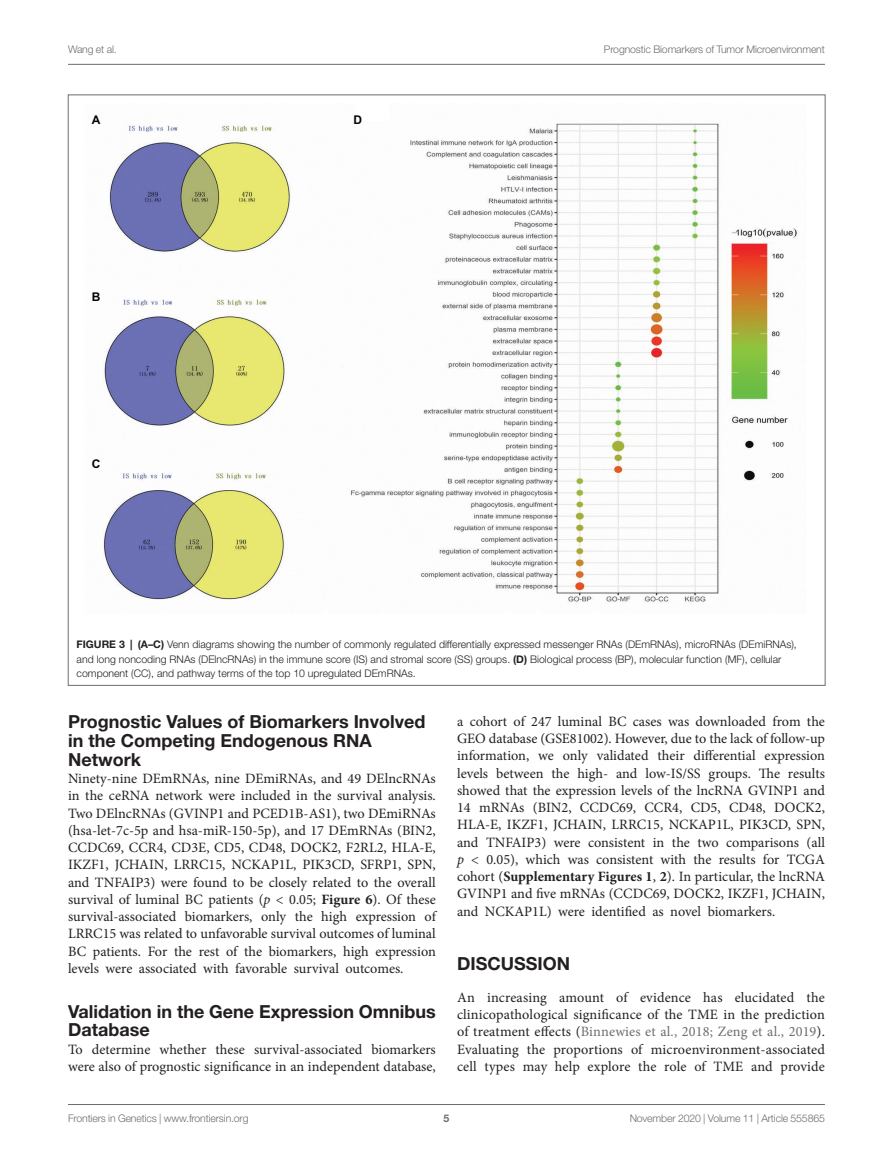
<style>
.page{position:relative;width:893px;height:1170px;background:#fff}
.page>*{position:absolute;margin:0;border:0;box-sizing:border-box;transform-origin:0 0}
.HEAD_2{font:700 18px/18.8px "Helvetica Neue LT Std";color:#231f20}
.HEAD_1{font:700 18px "Helvetica Neue LT Std";color:#231f20}
.TEXT_FLUSH{font:14.25px/17.2px "Minion Pro";color:#231f20;text-align:justify}
.t1{font:700 12px "Arial";color:#040503}
.FIG_LEG{font:300 10.5px/14.2px "Helvetica Neue LT Std";color:#231f20}
.t2{font:300 10.5px "Helvetica Neue LT Std";letter-spacing:-.015em;color:#6c6d70}
.t3{font:700 10.5px "Helvetica Neue LT Std";color:#6c6d70}
.s1{font-weight:700}
.s2{font-style:italic}
.s3{color:#6c6d70}
</style>
<div class="page">
<hr style="left:68px;top:64px;width:757px;height:1px;background:#6c6d70">
<hr style="left:68px;top:1104px;width:757px;height:1px;background:#6c6d70">
<img style="left:103px;top:123px;width:695px;height:480px">
<p class="t2" style="left:68px;top:42px;width:50px">Wang et al.</p>
<p class="t2" style="left:604px;top:42px;width:223px">Prognostic Biomarkers of Tumor Microenvironment</p>
<p class="t1" style="left:92px;top:111px;width:10px">A</p>
<p class="t1" style="left:92px;top:288px;width:10px">B</p>
<p class="t1" style="left:92px;top:455px;width:10px">C</p>
<p class="t1" style="left:353px;top:111px;width:10px">D</p>
<p class="FIG_LEG" style="left:77px;top:637px;width:722px"><span class="s1">FIGURE 3 | (A–C)</span> Venn diagrams showing the number of commonly regulated differentially expressed messenger RNAs (DEmRNAs), microRNAs (DEmiRNAs), and long noncoding RNAs (DElncRNAs) in the immune score (IS) and stromal score (SS) groups. <span class="s1">(D)</span> Biological process (BP), molecular function (MF), cellular component (CC), and pathway terms of the top 10 upregulated DEmRNAs.</p>
<p class="HEAD_2" style="left:68px;top:712px;width:359px">Prognostic Values of Biomarkers Involved in the Competing Endogenous RNA<br>Network</p>
<p class="TEXT_FLUSH" style="left:68px;top:769px;width:369px">Ninety-nine DEmRNAs, nine DEmiRNAs, and 49 DElncRNAs in the ceRNA network were included in the survival analysis.<br>Two DElncRNAs (GVINP1 and PCED1B-AS1), two DEmiRNAs (hsa-let-7c-5p and hsa-miR-150-5p), and 17 DEmRNAs (BIN2, CCDC69, CCR4, CD3E, CD5, CD48, DOCK2, F2RL2, HLA-E, IKZF1, JCHAIN, LRRC15, NCKAP1L, PIK3CD, SFRP1, SPN, and TNFAIP3) were found to be closely related to the overall survival of luminal BC patients (<span class="s2">p</span> &lt; 0.05; <span class="s1">Figure 6</span>). Of these survival-associated biomarkers, only the high expression of LRRC15 was related to unfavorable survival outcomes of luminal BC patients. For the rest of the biomarkers, high expression levels were associated with favorable survival outcomes.</p>
<p class="HEAD_2" style="left:68px;top:1001px;width:369px">Validation in the Gene Expression Omnibus<br>Database</p>
<p class="TEXT_FLUSH" style="left:68px;top:1040px;width:369px">To determine whether these survival-associated biomarkers were also of prognostic significance in an independent database,</p>
<p class="TEXT_FLUSH" style="left:457px;top:712px;width:369px">a cohort of 247 luminal BC cases was downloaded from the GEO database (GSE81002). However, due to the lack of follow-up information, we only validated their differential expression levels between the high- and low-IS/SS groups. The results showed that the expression levels of the lncRNA GVINP1 and 14 mRNAs (BIN2, CCDC69, CCR4, CD5, CD48, DOCK2, HLA-E, IKZF1, JCHAIN, LRRC15, NCKAP1L, PIK3CD, SPN, and TNFAIP3) were consistent in the two comparisons (all <span class="s2">p</span> &lt; 0.05), which was consistent with the results for TCGA cohort (<span class="s1">Supplementary Figures 1</span>, <span class="s1">2</span>). In particular, the lncRNA GVINP1 and five mRNAs (CCDC69, DOCK2, IKZF1, JCHAIN, and NCKAP1L) were identified as novel biomarkers.</p>
<p class="HEAD_1" style="left:457px;top:952px;width:115px">DISCUSSION</p>
<p class="TEXT_FLUSH" style="left:457px;top:988px;width:369px">An increasing amount of evidence has elucidated the clinicopathological significance of the TME in the prediction of treatment effects (<span class="s3">Binnewies et al., 2018; Zeng et al., 2019</span>).<br>Evaluating the proportions of microenvironment-associated cell types may help explore the role of TME and provide</p>
<p class="t2" style="left:68px;top:1111px;width:182px">Frontiers in Genetics | www.frontiersin.org</p>
<p class="t3" style="left:444px;top:1111px;width:7px">5</p>
<p class="t2" style="left:630px;top:1111px;width:197px">November 2020 | Volume 11 | Article 555865</p>
</div>
